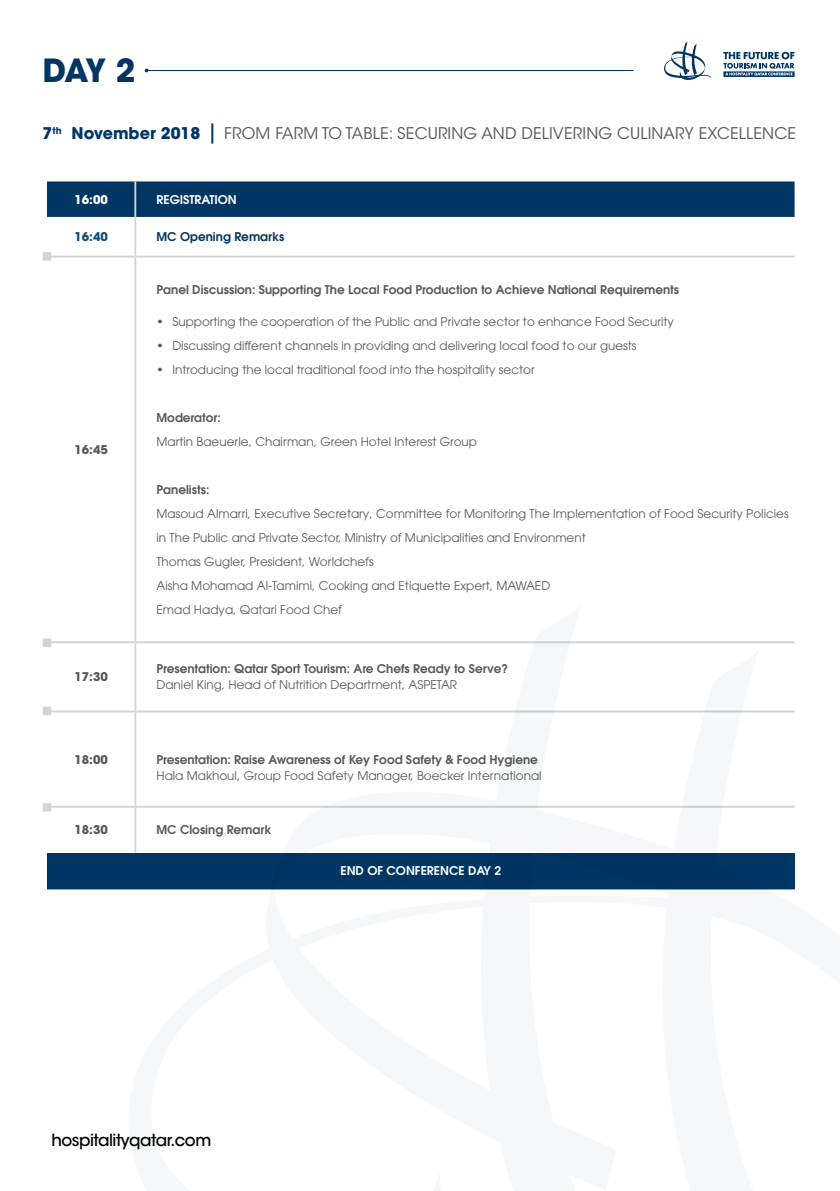
<style>
.page{position:relative;width:840px;height:1191px;background:#fff}
.page>*{position:absolute;margin:0;border:0;box-sizing:border-box;transform-origin:0 0}
.t1{font:700 31.8px "ITC Avant Garde Std";color:#003663}
.t2{font:500 16.6px "ITC Avant Garde Std";letter-spacing:-.03em;color:#000}
.t3{font:16px "ITC Avant Garde Std";letter-spacing:.01em;color:#58595b}
.t4{font:700 16px "ITC Avant Garde Std";color:#003663}
.t5{font:12px/24px "ITC Avant Garde Pro";color:#58595b}
.t6{font:600 12px "ITC Avant Garde Pro";color:#58595b}
.t7{font:600 12px "ITC Avant Garde Pro";color:#fff}
.t8{font:700 12px "ITC Avant Garde Pro";color:#58595b}
.t9{font:600 12px "ITC Avant Garde Pro";color:#003663}
.t10{font:700 12px "ITC Avant Garde Pro";color:#fff}
.t11{font:700 12px "ITC Avant Garde Pro";color:#0e4f7b}
.t12{font:700 9.4px "ITC Avant Garde Std";color:#003663}
</style>
<div class="page">
<div style="left:47px;top:181px;width:747px;height:36px;background:#003663"></div>
<div style="left:47px;top:852px;width:747px;height:36px;background:#003663"></div>
<hr style="left:134px;top:181px;width:2px;height:36px;background:#d1d3d4">
<hr style="left:134px;top:217px;width:2px;height:39px;background:#d1d3d4">
<hr style="left:47px;top:256px;width:88px;height:1px;background:#d1d3d4">
<hr style="left:135px;top:256px;width:659px;height:1px;background:#d1d3d4">
<hr style="left:134px;top:257px;width:2px;height:384px;background:#d1d3d4">
<hr style="left:47px;top:710px;width:89px;height:2px;background:#d1d3d4">
<hr style="left:47px;top:806px;width:88px;height:1px;background:#d1d3d4">
<hr style="left:47px;top:641px;width:88px;height:2px;background:#d1d3d4">
<hr style="left:47px;top:887px;width:88px;height:2px;background:#003663">
<hr style="left:211px;top:123px;width:2px;height:21px;background:#003663">
<svg style="left:664px;top:41px;width:47px;height:39px"></svg>
<svg style="left:723px;top:52px;width:71px;height:25px"></svg>
<hr style="left:146px;top:70px;width:486px;height:1px;background:#003663">
<div style="left:43px;top:252px;width:8px;height:8px;background:#d1d3d4"></div>
<div style="left:43px;top:638px;width:8px;height:9px;background:#d1d3d4;border:2px solid #d1d3d4"></div>
<div style="left:43px;top:706px;width:8px;height:9px;background:#d1d3d4;border:2px solid #d1d3d4"></div>
<div style="left:43px;top:803px;width:8px;height:8px;background:#d1d3d4"></div>
<svg style="left:106px;top:600px;width:689px;height:290px"></svg>
<h1 class="t1" style="left:43px;top:50px;width:94px">DAY 2</h1>
<p class="t12" style="left:52px;top:124px;width:11px">th</p>
<h3 class="t3" style="left:224px;top:124px;width:573px">FROM FARM TO TABLE: SECURING AND DELIVERING CULINARY EXCELLENCE</h3>
<h3 class="t4" style="left:71px;top:123px;width:130px">November 2018</h3>
<h3 class="t4" style="left:43px;top:123px;width:11px">7</h3>
<p class="t10" style="left:74px;top:191px;width:35px">16:00</p>
<p class="t11" style="left:74px;top:229px;width:35px">16:40</p>
<p class="t8" style="left:74px;top:441px;width:35px">16:45</p>
<p class="t8" style="left:74px;top:669px;width:35px">17:30</p>
<p class="t8" style="left:74px;top:751px;width:35px">18:00</p>
<p class="t8" style="left:74px;top:821px;width:35px">18:30</p>
<p class="t7" style="left:156px;top:191px;width:82px">REGISTRATION</p>
<p class="t9" style="left:156px;top:229px;width:129px">MC Opening Remarks</p>
<p class="t6" style="left:156px;top:281px;width:524px">Panel Discussion: Supporting The Local Food Production to Achieve National Requirements</p>
<p class="t5" style="left:172px;top:309px;width:502px">Supporting the cooperation of the Public and Private sector to enhance Food Security</p>
<p class="t5" style="left:156px;top:309px;width:9px">•</p>
<p class="t5" style="left:156px;top:333px;width:9px">•</p>
<p class="t5" style="left:156px;top:357px;width:9px">•</p>
<p class="t5" style="left:172px;top:333px;width:465px">Discussing different channels in providing and delivering local food to our guests</p>
<p class="t5" style="left:172px;top:357px;width:363px">Introducing the local traditional food into the hospitality sector</p>
<p class="t6" style="left:156px;top:409px;width:66px">Moderator:</p>
<p class="t5" style="left:156px;top:429px;width:322px">Martin Baeuerle, Chairman, Green Hotel Interest Group</p>
<p class="t6" style="left:156px;top:481px;width:54px">Panelists:</p>
<p class="t5" style="left:156px;top:501px;width:633px">Masoud Almarri, Executive Secretary, Committee for Monitoring The Implementation of Food Security Policies in The Public and Private Sector, Ministry of Municipalities and Environment<br>Thomas Gugler, President, Worldchefs<br>Aisha Mohamad Al-Tamimi, Cooking and Etiquette Expert, MAWAED<br>Emad Hadya, Qatari Food Chef</p>
<p class="t6" style="left:156px;top:661px;width:353px">Presentation: Qatar Sport Tourism: Are Chefs Ready to Serve?</p>
<p class="t5" style="left:156px;top:673px;width:302px">Daniel King, Head of Nutrition Department, ASPETAR</p>
<p class="t6" style="left:156px;top:751px;width:383px">Presentation: Raise Awareness of Key Food Safety &amp; Food Hygiene</p>
<p class="t5" style="left:156px;top:763px;width:386px">Hala Makhoul, Group Food Safety Manager, Boecker International</p>
<p class="t6" style="left:156px;top:822px;width:116px">MC Closing Remark</p>
<p class="t7" style="left:340px;top:862px;width:162px">END OF CONFERENCE DAY 2</p>
<h2 class="t2" style="left:51px;top:1129px;width:161px">hospitalityqatar.com</h2>
</div>
